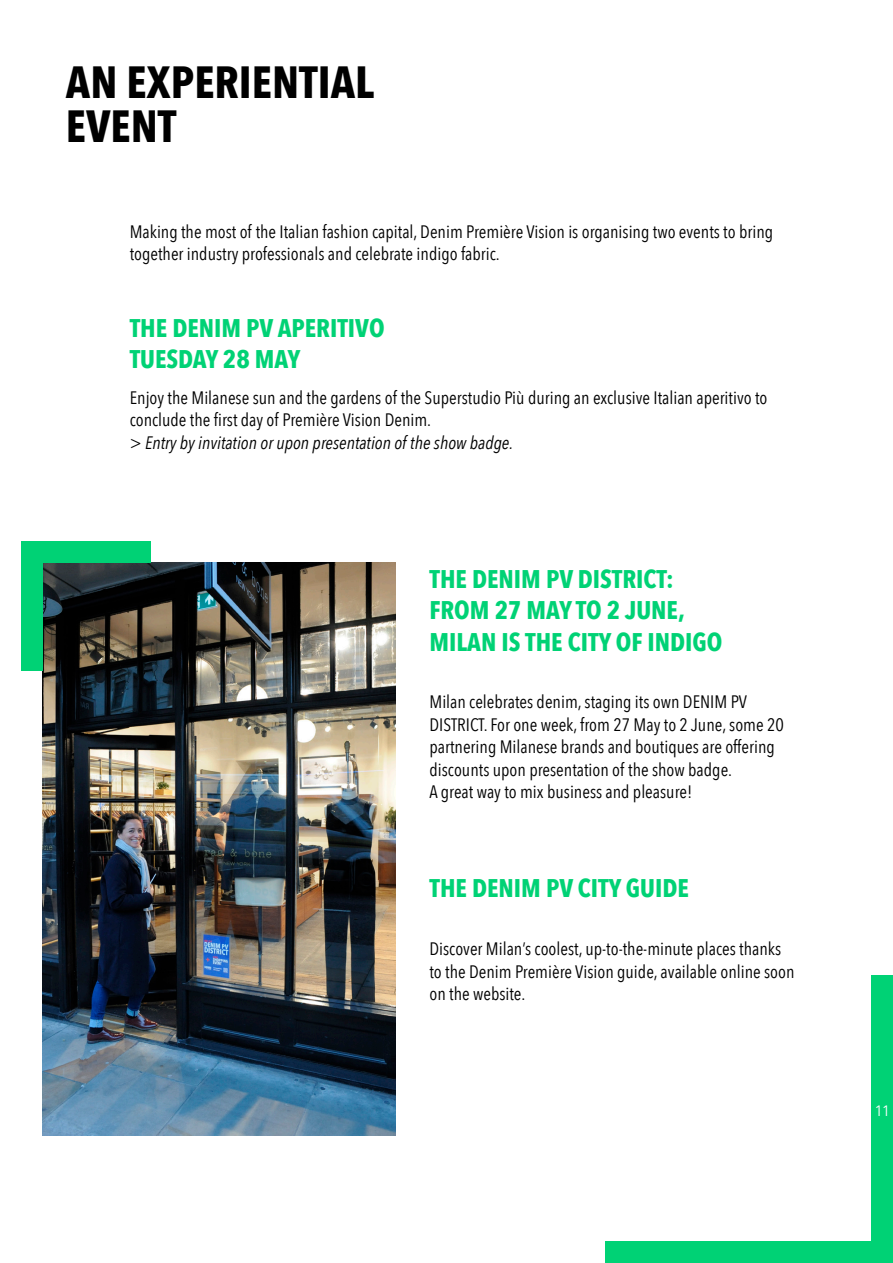
<style>
.page{position:relative;width:893px;height:1263px;background:#fff}
.page>*{position:absolute;margin:0;border:0;box-sizing:border-box;transform-origin:0 0}
.t1{font:700 45px/43.5px "Avenir Next Condensed";color:#000}
.SOUS-TITRE{font:700 25.5px/31.5px "Avenir Next Condensed";color:#00d275}
.t2{font:18px/22.5px "Avenir Next Condensed";color:#000}
.t3{font:italic 18px "Avenir Next Condensed";color:#000}
.t4{font:15px "Avenir Next Condensed";color:#fff}
</style>
<div class="page">
<div style="left:872px;top:976px;width:21px;height:287px;background:#00d275"></div>
<div style="left:606px;top:1242px;width:287px;height:21px;background:#00d275"></div>
<img style="left:42px;top:562px;width:353px;height:573px">
<div style="left:21px;top:541px;width:22px;height:130px;background:#00d275"></div>
<div style="left:21px;top:541px;width:130px;height:21px;background:#00d275"></div>
<p class="t1" style="left:66px;top:60px;width:310px">AN EXPERIENTIAL<br>EVENT</p>
<p class="t2" style="left:130px;top:220px;width:645px">Making the most of the Italian fashion capital, Denim Première Vision is organising two events to bring together industry professionals and celebrate indigo fabric.</p>
<p class="SOUS-TITRE" style="left:130px;top:312px;width:256px">THE DENIM PV APERITIVO<br>TUESDAY 28 MAY</p>
<p class="t2" style="left:130px;top:385px;width:639px">Enjoy the Milanese sun and the gardens of the Superstudio Più during an exclusive Italian aperitivo to conclude the first day of Première Vision Denim.</p>
<p class="t3" style="left:130px;top:432px;width:385px">&gt; Entry by invitation or upon presentation of the show badge.</p>
<p class="SOUS-TITRE" style="left:429px;top:563px;width:294px">THE DENIM PV DISTRICT:<br>FROM 27 MAY TO 2 JUNE,<br>MILAN IS THE CITY OF INDIGO</p>
<p class="t2" style="left:429px;top:690px;width:356px">Milan celebrates denim, staging its own DENIM PV DISTRICT. For one week, from 27 May to 2 June, some 20 partnering Milanese brands and boutiques are offering discounts upon presentation of the show badge.</p>
<p class="t2" style="left:429px;top:780px;width:264px">A great way to mix business and pleasure!</p>
<p class="SOUS-TITRE" style="left:429px;top:873px;width:261px">THE DENIM PV CITY GUIDE</p>
<p class="t2" style="left:429px;top:937px;width:367px">Discover Milan’s coolest, up-to-the-minute places thanks to the Denim Première Vision guide, available online soon on the website.</p>
<p class="t4" style="left:875px;top:1098px;width:16px">11</p>
</div>
